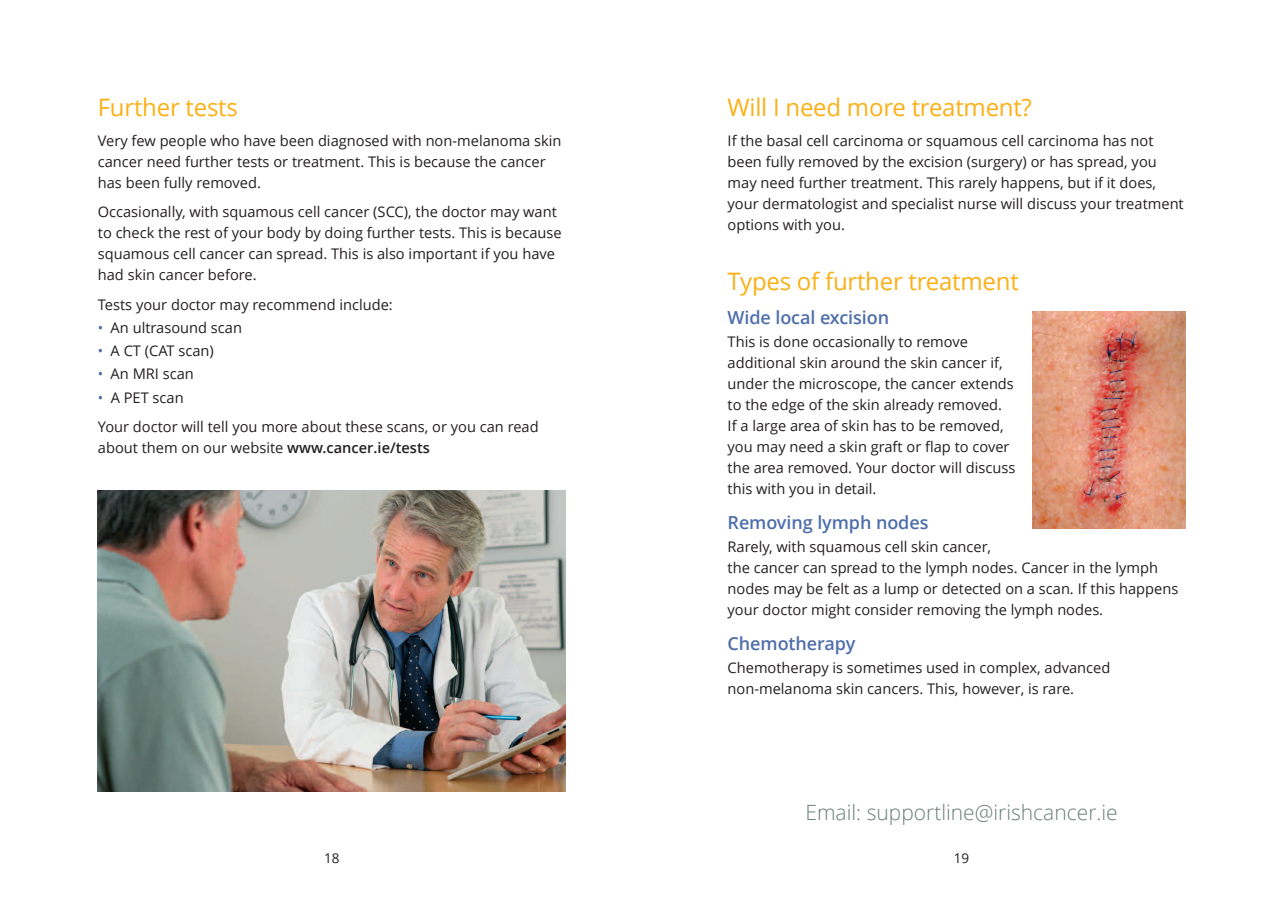
<style>
.page{position:relative;width:1285px;height:919px;background:#fff}
.page>*{position:absolute;margin:0;border:0;box-sizing:border-box;transform-origin:0 0}
.t1{font:24px "Open Sans";letter-spacing:-.01em;color:#fbb017}
.t2{font:300 21px "Open Sans";color:#677e75}
.t3{font:600 18px "Open Sans";letter-spacing:-.005em;color:#4e6eab}
.t4{font:14.7px/21px "Open Sans";color:#231f20}
.t5{font:13.5px "Open Sans";color:#231f20}
.s1{color:#4e6eab}
.s2{font-weight:600}
</style>
<div class="page">
<img style="left:98px;top:490px;width:468px;height:301px">
<img style="left:1032px;top:311px;width:153px;height:218px">
<h1 class="t1" style="left:98px;top:91px;width:142px">Further tests</h1>
<p class="t4" style="left:98px;top:129px;width:465px">Very few people who have been diagnosed with non-melanoma skin cancer need further tests or treatment. This is because the cancer has been fully removed.</p>
<p class="t4" style="left:98px;top:201px;width:465px">Occasionally, with squamous cell cancer (SCC), the doctor may want to check the rest of your body by doing further tests. This is because squamous cell cancer can spread. This is also important if you have had skin cancer before.</p>
<p class="t4" style="left:98px;top:294px;width:296px">Tests your doctor may recommend include:</p>
<p class="t4" style="left:98px;top:317px;width:146px"><span class="s1">•</span> An ultrasound scan</p>
<p class="t4" style="left:98px;top:340px;width:117px"><span class="s1">•</span> A CT (CAT scan)</p>
<p class="t4" style="left:98px;top:363px;width:97px"><span class="s1">•</span> An MRI scan</p>
<p class="t4" style="left:98px;top:382px;width:442px;line-height:29.4px"><span class="s1">•</span> A PET scan<br>Your doctor will tell you more about these scans, or you can read</p>
<p class="t4" style="left:98px;top:437px;width:333px">about them on our website <span class="s2">www.cancer.ie/tests</span></p>
<p class="t5" style="left:324px;top:848px;width:17px">18</p>
<h1 class="t1" style="left:727px;top:91px;width:306px">Will I need more treatment?</h1>
<p class="t4" style="left:727px;top:129px;width:457px">If the basal cell carcinoma or squamous cell carcinoma has not been fully removed by the excision (surgery) or has spread, you may need further treatment. This rarely happens, but if it does, your dermatologist and specialist nurse will discuss your treatment options with you.</p>
<h1 class="t1" style="left:727px;top:264px;width:293px">Types of further treatment</h1>
<p class="t3" style="left:727px;top:305px;width:163px">Wide local excision</p>
<p class="t4" style="left:727px;top:331px;width:289px">This is done occasionally to remove additional skin around the skin cancer if, under the microscope, the cancer extends to the edge of the skin already removed.<br>If a large area of skin has to be removed, you may need a skin graft or flap to cover the area removed. Your doctor will discuss this with you in detail.</p>
<p class="t3" style="left:727px;top:510px;width:202px">Removing lymph nodes</p>
<p class="t4" style="left:727px;top:536px;width:452px">Rarely, with squamous cell skin cancer,<br>the cancer can spread to the lymph nodes. Cancer in the lymph nodes may be felt as a lump or detected on a scan. If this happens your doctor might consider removing the lymph nodes.</p>
<p class="t3" style="left:727px;top:630px;width:129px">Chemotherapy</p>
<p class="t4" style="left:727px;top:656px;width:384px">Chemotherapy is sometimes used in complex, advanced non-melanoma skin cancers. This, however, is rare.</p>
<h2 class="t2" style="left:805px;top:797px;width:314px">Email: supportline@irishcancer.ie</h2>
<p class="t5" style="left:953px;top:848px;width:17px">19</p>
</div>
